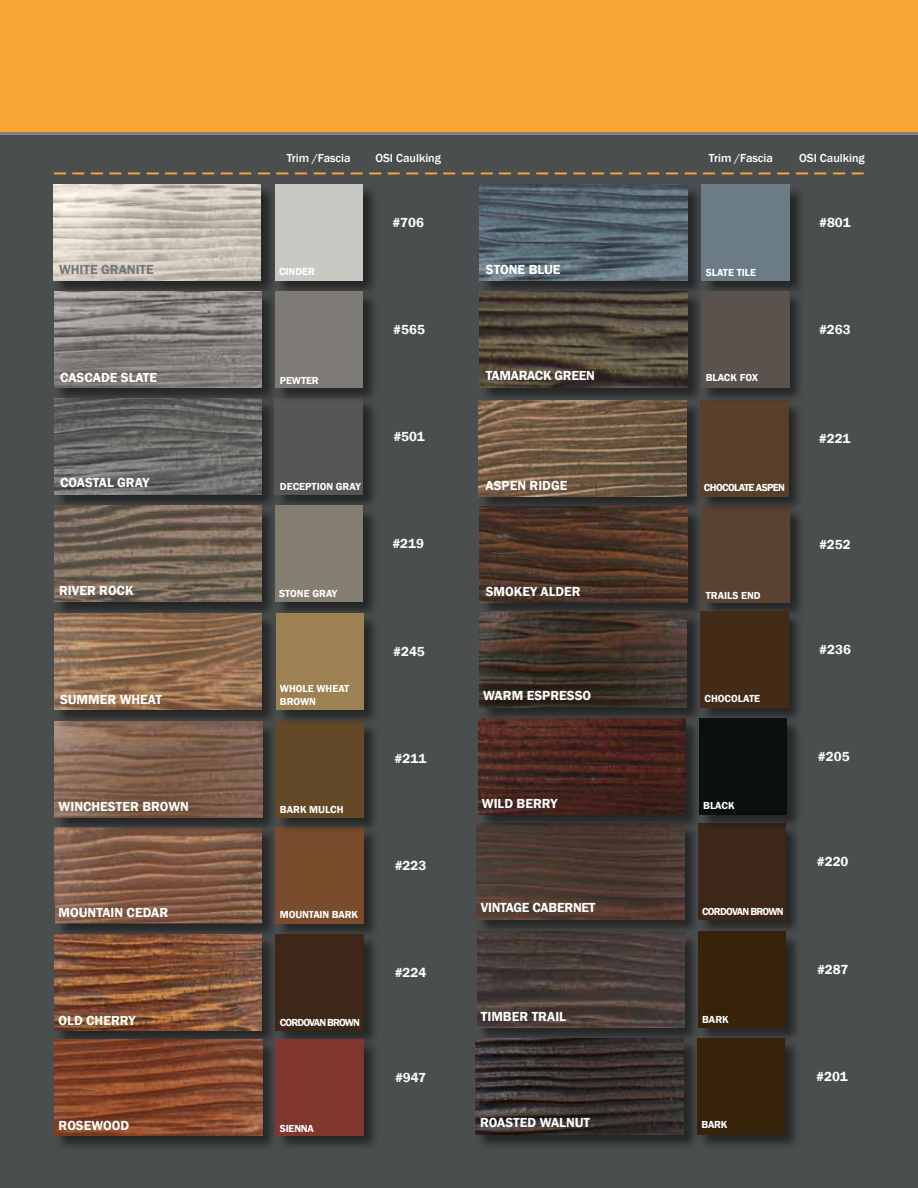
<style>
.page{position:relative;width:918px;height:1188px;background:#fff}
.page>*{position:absolute;margin:0;border:0;box-sizing:border-box;transform-origin:0 0}
.t1{font:24px "Franklin Gothic";color:#faa634}
.t2{font:600 13.5px "Franklin Gothic";color:#fff}
.t3{font:600 13.5px "Franklin Gothic";letter-spacing:-.02em;color:#fff}
.t4{font:600 13.5px "Franklin Gothic";color:#77787b}
.t5{font:500 12px "Franklin Gothic";color:#fff}
.t6{font:600 10.5px "Franklin Gothic";letter-spacing:-.01em;color:#fff}
.t7{font:600 10.5px "Franklin Gothic";letter-spacing:-.06em;color:#fff}
.t8{font:600 10.5px "Franklin Gothic";letter-spacing:-.07em;color:#fff}
.t9{font:600 10.5px "Franklin Gothic";letter-spacing:-.08em;color:#fff}
</style>
<div class="page">
<div style="left:0;top:134px;width:918px;height:1054px;background:#4b4e4f"></div>
<div style="left:54px;top:398px;width:224px;height:112px;background:#000;opacity:.5"></div>
<img style="left:54px;top:404px;width:208px;height:90px">
<div style="left:275px;top:398px;width:104px;height:112px;background:#000;opacity:.5"></div>
<div style="left:275px;top:404px;width:87px;height:90px;background:#565656"></div>
<div style="left:480px;top:507px;width:224px;height:112px;background:#000;opacity:.5"></div>
<img style="left:480px;top:513px;width:208px;height:90px">
<div style="left:702px;top:507px;width:104px;height:112px;background:#000;opacity:.5"></div>
<div style="left:702px;top:513px;width:87px;height:90px;background:#594231"></div>
<div style="left:54px;top:827px;width:225px;height:113px;background:#000;opacity:.5"></div>
<img style="left:54px;top:827px;width:208px;height:96px">
<div style="left:276px;top:827px;width:104px;height:113px;background:#000;opacity:.5"></div>
<div style="left:276px;top:833px;width:87px;height:90px;background:#7a4c2c"></div>
<div style="left:476px;top:824px;width:225px;height:112px;background:#000;opacity:.5"></div>
<img style="left:476px;top:824px;width:208px;height:96px">
<div style="left:698px;top:824px;width:104px;height:112px;background:#000;opacity:.5"></div>
<div style="left:698px;top:831px;width:88px;height:89px;background:#3c2718"></div>
<div style="left:480px;top:611px;width:223px;height:113px;background:#000;opacity:.5"></div>
<img style="left:480px;top:611px;width:207px;height:96px">
<div style="left:701px;top:611px;width:103px;height:113px;background:#000;opacity:.5"></div>
<div style="left:701px;top:611px;width:87px;height:96px;background:#432b17"></div>
<div style="left:479px;top:718px;width:223px;height:113px;background:#000;opacity:.5"></div>
<img style="left:479px;top:718px;width:206px;height:96px">
<div style="left:699px;top:718px;width:104px;height:113px;background:#000;opacity:.5"></div>
<div style="left:699px;top:718px;width:88px;height:96px;background:#0a110c"></div>
<div style="left:480px;top:185px;width:224px;height:112px;background:#000;opacity:.5"></div>
<img style="left:480px;top:185px;width:208px;height:96px">
<div style="left:702px;top:185px;width:104px;height:112px;background:#000;opacity:.5"></div>
<div style="left:702px;top:185px;width:87px;height:96px;background:#6c7c85"></div>
<div style="left:275px;top:506px;width:105px;height:112px;background:#000;opacity:.5"></div>
<div style="left:278px;top:506px;width:85px;height:96px;background:#847e70"></div>
<div style="left:54px;top:506px;width:224px;height:112px;background:#000;opacity:.5"></div>
<img style="left:54px;top:506px;width:207px;height:96px">
<div style="left:479px;top:400px;width:224px;height:113px;background:#000;opacity:.5"></div>
<img style="left:479px;top:400px;width:208px;height:96px">
<div style="left:701px;top:400px;width:104px;height:113px;background:#000;opacity:.5"></div>
<div style="left:701px;top:404px;width:87px;height:92px;background:#583f2a"></div>
<div style="left:55px;top:721px;width:224px;height:112px;background:#000;opacity:.5"></div>
<img style="left:55px;top:726px;width:207px;height:91px">
<div style="left:276px;top:721px;width:104px;height:112px;background:#000;opacity:.5"></div>
<div style="left:276px;top:726px;width:87px;height:91px;background:#644928"></div>
<div style="left:480px;top:292px;width:224px;height:112px;background:#000;opacity:.5"></div>
<img style="left:480px;top:292px;width:208px;height:96px">
<div style="left:702px;top:292px;width:103px;height:112px;background:#000;opacity:.5"></div>
<div style="left:702px;top:292px;width:87px;height:96px;background:#5a534d"></div>
<div style="left:54px;top:613px;width:224px;height:113px;background:#000;opacity:.5"></div>
<img style="left:54px;top:613px;width:208px;height:96px">
<div style="left:276px;top:613px;width:104px;height:113px;background:#000;opacity:.5"></div>
<div style="left:276px;top:613px;width:88px;height:96px;background:#9d8153"></div>
<div style="left:53px;top:184px;width:224px;height:113px;background:#000;opacity:.5"></div>
<img style="left:53px;top:184px;width:208px;height:96px">
<div style="left:275px;top:184px;width:105px;height:113px;background:#000;opacity:.5"></div>
<div style="left:275px;top:184px;width:88px;height:96px;background:#c9c9c3"></div>
<div style="left:0;top:0;width:918px;height:134px;background:#faa634"></div>
<div style="left:54px;top:292px;width:224px;height:112px;background:#000;opacity:.5"></div>
<img style="left:54px;top:292px;width:208px;height:96px">
<div style="left:275px;top:292px;width:105px;height:112px;background:#000;opacity:.5"></div>
<div style="left:275px;top:292px;width:88px;height:96px;background:#7e7b76"></div>
<div style="left:54px;top:934px;width:224px;height:112px;background:#000;opacity:.5"></div>
<img style="left:54px;top:934px;width:208px;height:96px">
<div style="left:276px;top:934px;width:104px;height:112px;background:#000;opacity:.5"></div>
<div style="left:276px;top:934px;width:87px;height:96px;background:#3c2718"></div>
<hr style="left:0;top:132px;width:918px;height:3px;background:#848387">
<div style="left:698px;top:932px;width:104px;height:112px;background:#000;opacity:.5"></div>
<div style="left:701px;top:932px;width:85px;height:96px;background:#36230a"></div>
<div style="left:477px;top:932px;width:224px;height:112px;background:#000;opacity:.5"></div>
<img style="left:477px;top:932px;width:207px;height:96px">
<div style="left:54px;top:1039px;width:224px;height:113px;background:#000;opacity:.5"></div>
<img style="left:54px;top:1039px;width:208px;height:96px">
<div style="left:276px;top:1039px;width:104px;height:113px;background:#000;opacity:.5"></div>
<div style="left:276px;top:1039px;width:87px;height:96px;background:#80372e"></div>
<div style="left:476px;top:1038px;width:224px;height:113px;background:#000;opacity:.5"></div>
<img style="left:476px;top:1038px;width:208px;height:96px">
<div style="left:697px;top:1038px;width:105px;height:113px;background:#000;opacity:.5"></div>
<div style="left:697px;top:1038px;width:88px;height:96px;background:#36230a"></div>
<p class="t5" style="left:287px;top:150px;width:66px">Trim /Fascia</p>
<p class="t5" style="left:375px;top:150px;width:67px">OSI Caulking</p>
<p class="t5" style="left:709px;top:150px;width:66px">Trim /Fascia</p>
<p class="t5" style="left:799px;top:150px;width:67px">OSI Caulking</p>
<h1 class="t1" style="left:54px;top:148px;width:811px">_ _ _ _ _ _ _ _ _ _ _ _ _ _ _ _ _ _ _ _ _ _ _ _ _ _ _ _ _ _ _ _ _ _ _ _ _ _ _ _ _ _ _ _</h1>
<p class="t2" style="left:392px;top:214px;width:33px">#706</p>
<p class="t2" style="left:819px;top:214px;width:33px">#801</p>
<p class="t4" style="left:59px;top:261px;width:96px">WHITE GRANITE</p>
<p class="t6" style="left:279px;top:265px;width:38px">CINDER</p>
<p class="t2" style="left:486px;top:261px;width:76px">STONE BLUE</p>
<p class="t6" style="left:706px;top:266px;width:52px">SLATE TILE</p>
<p class="t2" style="left:393px;top:321px;width:33px">#565</p>
<p class="t2" style="left:819px;top:321px;width:33px">#263</p>
<p class="t2" style="left:60px;top:369px;width:99px">CASCADE SLATE</p>
<p class="t6" style="left:280px;top:374px;width:40px">PEWTER</p>
<p class="t3" style="left:486px;top:367px;width:111px">TAMARACK GREEN</p>
<p class="t6" style="left:706px;top:371px;width:54px">BLACK FOX</p>
<p class="t2" style="left:393px;top:428px;width:33px">#501</p>
<p class="t2" style="left:819px;top:430px;width:33px">#221</p>
<p class="t2" style="left:60px;top:474px;width:91px">COASTAL GRAY</p>
<p class="t6" style="left:280px;top:480px;width:83px">DECEPTION GRAY</p>
<p class="t2" style="left:486px;top:477px;width:83px">ASPEN RIDGE</p>
<p class="t7" style="left:704px;top:481px;width:83px">CHOCOLATE ASPEN</p>
<p class="t2" style="left:392px;top:536px;width:33px">#219</p>
<p class="t2" style="left:819px;top:536px;width:33px">#252</p>
<p class="t2" style="left:59px;top:582px;width:76px">RIVER ROCK</p>
<p class="t6" style="left:279px;top:587px;width:60px">STONE GRAY</p>
<p class="t2" style="left:486px;top:584px;width:96px">SMOKEY ALDER</p>
<p class="t6" style="left:706px;top:589px;width:57px">TRAILS END</p>
<p class="t2" style="left:393px;top:643px;width:33px">#245</p>
<p class="t2" style="left:819px;top:641px;width:33px">#236</p>
<p class="t6" style="left:280px;top:682px;width:71px">WHOLE WHEAT</p>
<p class="t2" style="left:60px;top:691px;width:104px">SUMMER WHEAT</p>
<p class="t6" style="left:280px;top:695px;width:38px">BROWN</p>
<p class="t2" style="left:483px;top:688px;width:110px">WARM ESPRESSO</p>
<p class="t6" style="left:705px;top:692px;width:57px">CHOCOLATE</p>
<p class="t2" style="left:395px;top:751px;width:33px">#211</p>
<p class="t2" style="left:818px;top:748px;width:33px">#205</p>
<p class="t2" style="left:59px;top:798px;width:132px">WINCHESTER BROWN</p>
<p class="t6" style="left:280px;top:803px;width:65px">BARK MULCH</p>
<p class="t2" style="left:482px;top:795px;width:77px">WILD BERRY</p>
<p class="t6" style="left:703px;top:799px;width:33px">BLACK</p>
<p class="t2" style="left:395px;top:857px;width:33px">#223</p>
<p class="t2" style="left:817px;top:853px;width:33px">#220</p>
<p class="t2" style="left:59px;top:904px;width:111px">MOUNTAIN CEDAR</p>
<p class="t6" style="left:280px;top:908px;width:80px">MOUNTAIN BARK</p>
<p class="t3" style="left:481px;top:899px;width:116px">VINTAGE CABERNET</p>
<p class="t8" style="left:702px;top:905px;width:83px">CORDOVAN BROWN</p>
<p class="t2" style="left:395px;top:964px;width:33px">#224</p>
<p class="t2" style="left:817px;top:961px;width:33px">#287</p>
<p class="t2" style="left:59px;top:1012px;width:79px">OLD CHERRY</p>
<p class="t9" style="left:280px;top:1016px;width:82px">CORDOVAN BROWN</p>
<p class="t2" style="left:481px;top:1008px;width:87px">TIMBER TRAIL</p>
<p class="t6" style="left:702px;top:1013px;width:28px">BARK</p>
<p class="t2" style="left:395px;top:1069px;width:32px">#947</p>
<p class="t2" style="left:816px;top:1068px;width:33px">#201</p>
<p class="t2" style="left:59px;top:1117px;width:72px">ROSEWOOD</p>
<p class="t6" style="left:280px;top:1122px;width:36px">SIENNA</p>
<p class="t2" style="left:480px;top:1114px;width:112px">ROASTED WALNUT</p>
<p class="t6" style="left:701px;top:1118px;width:28px">BARK</p>
</div>
